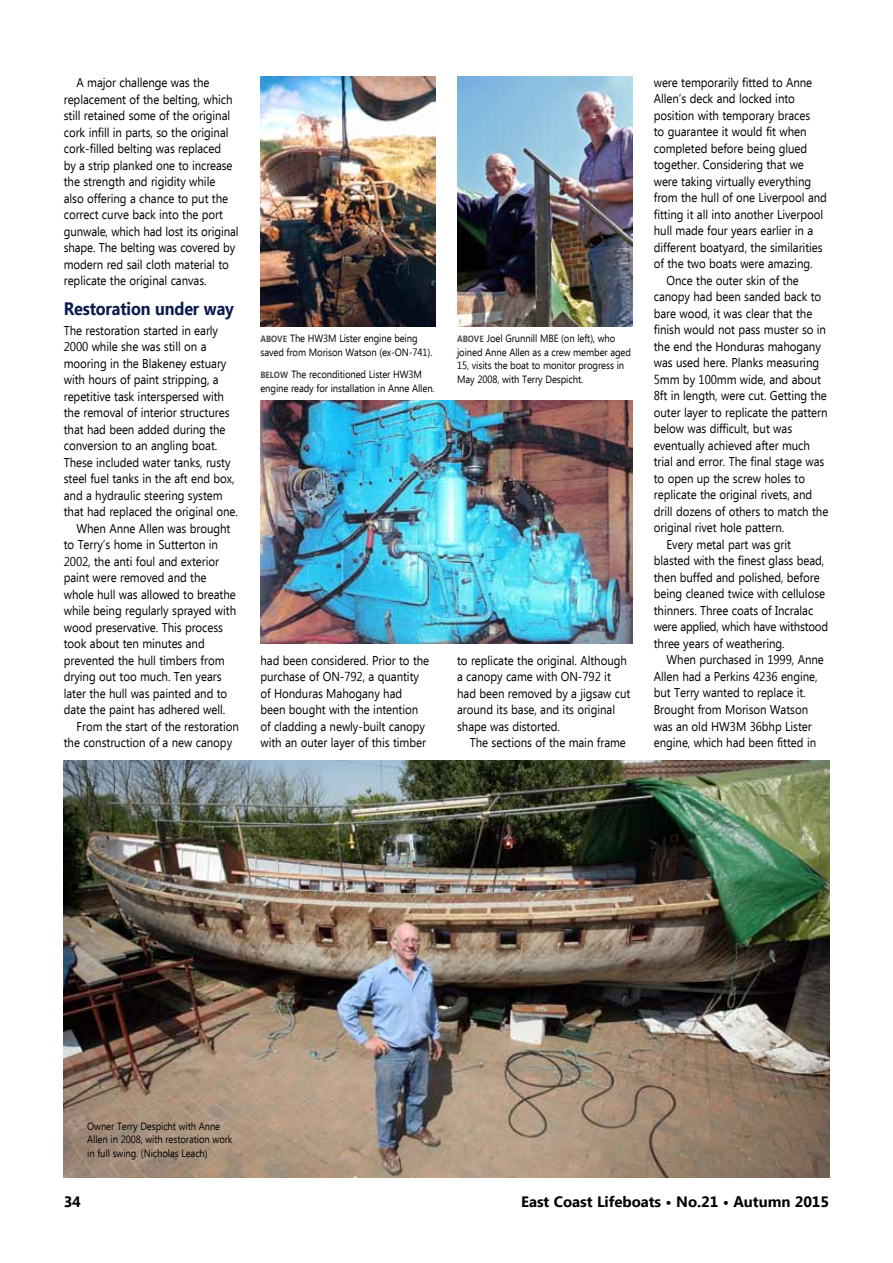
<style>
.page{position:relative;width:893px;height:1263px;background:#fff}
.page>*{position:absolute;margin:0;border:0;box-sizing:border-box;transform-origin:0 0}
.t1{font:700 18px "Ebrima";letter-spacing:-.01em;color:#0a1c4e;scale:.9 1}
.t2{font:700 15px "Ebrima";letter-spacing:-.005em;color:#000}
.t3{font:12.75px/16.5px "Ebrima";letter-spacing:-.005em;color:#000;scale:.9 1}
.t4{font:10.5px/13.5px "Ebrima";letter-spacing:-.01em;color:#000;scale:.9 1}
.s1{font-weight:700;font-size:9px;color:#525254}
</style>
<div class="page">
<img style="left:64px;top:760px;width:765px;height:418px">
<img style="left:260px;top:401px;width:372px;height:242px">
<img style="left:260px;top:77px;width:176px;height:249px">
<img style="left:457px;top:77px;width:175px;height:249px">
<p class="t3" style="left:64px;top:75px;width:196px;text-indent:13px">A major challenge was the replacement of the belting, which still retained some of the original cork infill in parts, so the original cork-filled belting was replaced<br>by a strip planked one to increase the strength and rigidity while also offering a chance to put the correct curve back into the port gunwale, which had lost its original shape. The belting was covered by modern red sail cloth material to replicate the original canvas.</p>
<h1 class="t1" style="left:64px;top:295px;width:191px">Restoration under way</h1>
<p class="t3" style="left:64px;top:323px;width:173px">The restoration started in early</p>
<p class="t3" style="left:64px;top:339px;width:160px">2000 while she was still on a</p>
<p class="t3" style="left:64px;top:356px;width:182px">mooring in the Blakeney estuary</p>
<p class="t3" style="left:64px;top:372px;width:174px">with hours of paint stripping, a</p>
<p class="t3" style="left:64px;top:389px;width:180px">repetitive task interspersed with</p>
<p class="t3" style="left:64px;top:405px;width:186px">the removal of interior structures</p>
<p class="t3" style="left:64px;top:422px;width:181px">that had been added during the</p>
<p class="t3" style="left:64px;top:438px;width:172px">conversion to an angling boat.</p>
<p class="t3" style="left:64px;top:455px;width:187px">These included water tanks, rusty</p>
<p class="t3" style="left:64px;top:471px;width:191px">steel fuel tanks in the aft end box,</p>
<p class="t3" style="left:64px;top:488px;width:178px">and a hydraulic steering system</p>
<p class="t3" style="left:64px;top:504px;width:195px">that had replaced the original one.</p>
<p class="t3" style="left:77px;top:521px;width:173px">When Anne Allen was brought</p>
<p class="t3" style="left:64px;top:537px;width:173px">to Terry’s home in Sutterton in</p>
<p class="t3" style="left:64px;top:554px;width:174px">2002, the anti foul and exterior</p>
<p class="t3" style="left:64px;top:570px;width:160px">paint were removed and the</p>
<p class="t3" style="left:64px;top:587px;width:193px">whole hull was allowed to breathe</p>
<p class="t3" style="left:64px;top:603px;width:193px">while being regularly sprayed with</p>
<p class="t3" style="left:64px;top:620px;width:179px">wood preservative. This process</p>
<p class="t3" style="left:64px;top:636px;width:158px">took about ten minutes and</p>
<p class="t3" style="left:64px;top:653px;width:180px">prevented the hull timbers from</p>
<p class="t3" style="left:64px;top:669px;width:177px">drying out too much. Ten years</p>
<p class="t3" style="left:64px;top:686px;width:183px">later the hull was painted and to</p>
<p class="t3" style="left:64px;top:702px;width:181px">date the paint has adhered well.</p>
<p class="t3" style="left:77px;top:719px;width:182px">From the start of the restoration</p>
<p class="t3" style="left:64px;top:735px;width:189px">the construction of a new canopy</p>
<p class="t4" style="left:260px;top:333px;width:193px"><span class="s1">ABOVE</span> The HW3M Lister engine being saved from Morison Watson (ex-ON-741).</p>
<p class="t4" style="left:260px;top:369px;width:195px"><span class="s1">BElOw</span> The reconditioned Lister HW3M engine ready for installation in Anne Allen.</p>
<p class="t4" style="left:457px;top:333px;width:195px"><span class="s1">ABOVE</span> Joel Grunnill MBE (on left), who joined Anne Allen as a crew member aged 15, visits the boat to monitor progress in May 2008, with Terry Despicht.</p>
<p class="t3" style="left:260px;top:653px;width:189px">had been considered. Prior to the purchase of ON-792, a quantity of Honduras Mahogany had been bought with the intention of cladding a newly-built canopy with an outer layer of this timber</p>
<p class="t3" style="left:457px;top:653px;width:194px">to replicate the original. Although a canopy came with ON-792 it had been removed by a jigsaw cut around its base, and its original shape was distorted.</p>
<p class="t3" style="left:470px;top:735px;width:175px">The sections of the main frame</p>
<p class="t3" style="left:654px;top:75px;width:178px">were temporarily fitted to Anne</p>
<p class="t3" style="left:654px;top:92px;width:158px">Allen’s deck and locked into</p>
<p class="t3" style="left:654px;top:108px;width:175px">position with temporary braces</p>
<p class="t3" style="left:654px;top:125px;width:171px">to guarantee it would fit when</p>
<p class="t3" style="left:654px;top:141px;width:172px">completed before being glued</p>
<p class="t3" style="left:654px;top:158px;width:168px">together. Considering that we</p>
<p class="t3" style="left:654px;top:174px;width:176px">were taking virtually everything</p>
<p class="t3" style="left:654px;top:191px;width:194px">from the hull of one Liverpool and</p>
<p class="t3" style="left:654px;top:207px;width:190px">fitting it all into another Liverpool</p>
<p class="t3" style="left:654px;top:224px;width:179px">hull made four years earlier in a</p>
<p class="t3" style="left:654px;top:240px;width:189px">different boatyard, the similarities</p>
<p class="t3" style="left:654px;top:257px;width:178px">of the two boats were amazing.</p>
<p class="t3" style="left:667px;top:273px;width:149px">Once the outer skin of the</p>
<p class="t3" style="left:654px;top:290px;width:188px">canopy had been sanded back to</p>
<p class="t3" style="left:654px;top:306px;width:178px">bare wood, it was clear that the</p>
<p class="t3" style="left:654px;top:323px;width:193px">finish would not pass muster so in</p>
<p class="t3" style="left:654px;top:339px;width:187px">the end the Honduras mahogany</p>
<p class="t3" style="left:654px;top:356px;width:185px">was used here. Planks measuring</p>
<p class="t3" style="left:654px;top:372px;width:187px">5mm by 100mm wide, and about</p>
<p class="t3" style="left:654px;top:389px;width:194px">8ft in length, were cut. Getting the</p>
<p class="t3" style="left:654px;top:405px;width:195px">outer layer to replicate the pattern</p>
<p class="t3" style="left:654px;top:422px;width:155px">below was difficult, but was</p>
<p class="t3" style="left:654px;top:438px;width:175px">eventually achieved after much</p>
<p class="t3" style="left:654px;top:455px;width:191px">trial and error. The final stage was</p>
<p class="t3" style="left:654px;top:471px;width:170px">to open up the screw holes to</p>
<p class="t3" style="left:654px;top:488px;width:177px">replicate the original rivets, and</p>
<p class="t3" style="left:654px;top:504px;width:195px">drill dozens of others to match the</p>
<p class="t3" style="left:654px;top:521px;width:146px">original rivet hole pattern.</p>
<p class="t3" style="left:667px;top:537px;width:140px">Every metal part was grit</p>
<p class="t3" style="left:654px;top:554px;width:191px">blasted with the finest glass bead,</p>
<p class="t3" style="left:654px;top:570px;width:186px">then buffed and polished, before</p>
<p class="t3" style="left:654px;top:587px;width:192px">being cleaned twice with cellulose</p>
<p class="t3" style="left:654px;top:603px;width:179px">thinners. Three coats of Incralac</p>
<p class="t3" style="left:654px;top:620px;width:195px">were applied, which have withstood</p>
<p class="t3" style="left:654px;top:636px;width:147px">three years of weathering.</p>
<p class="t3" style="left:667px;top:653px;width:176px">When purchased in 1999, Anne</p>
<p class="t3" style="left:654px;top:669px;width:184px">Allen had a Perkins 4236 engine,</p>
<p class="t3" style="left:654px;top:686px;width:170px">but Terry wanted to replace it.</p>
<p class="t3" style="left:654px;top:702px;width:173px">Brought from Morison Watson</p>
<p class="t3" style="left:654px;top:719px;width:177px">was an old HW3M 36bhp Lister</p>
<p class="t3" style="left:654px;top:735px;width:182px">engine, which had been fitted in</p>
<p class="t4" style="left:87px;top:1120px;width:163px">Owner Terry Despicht with Anne<br>Allen in 2008, with restoration work in full swing. (Nicholas Leach)</p>
<p class="t2" style="left:64px;top:1193px;width:19px">34</p>
<p class="t2" style="left:521px;top:1190px;width:309px">East Coast Lifeboats • No.21 • Autumn 2015</p>
</div>
